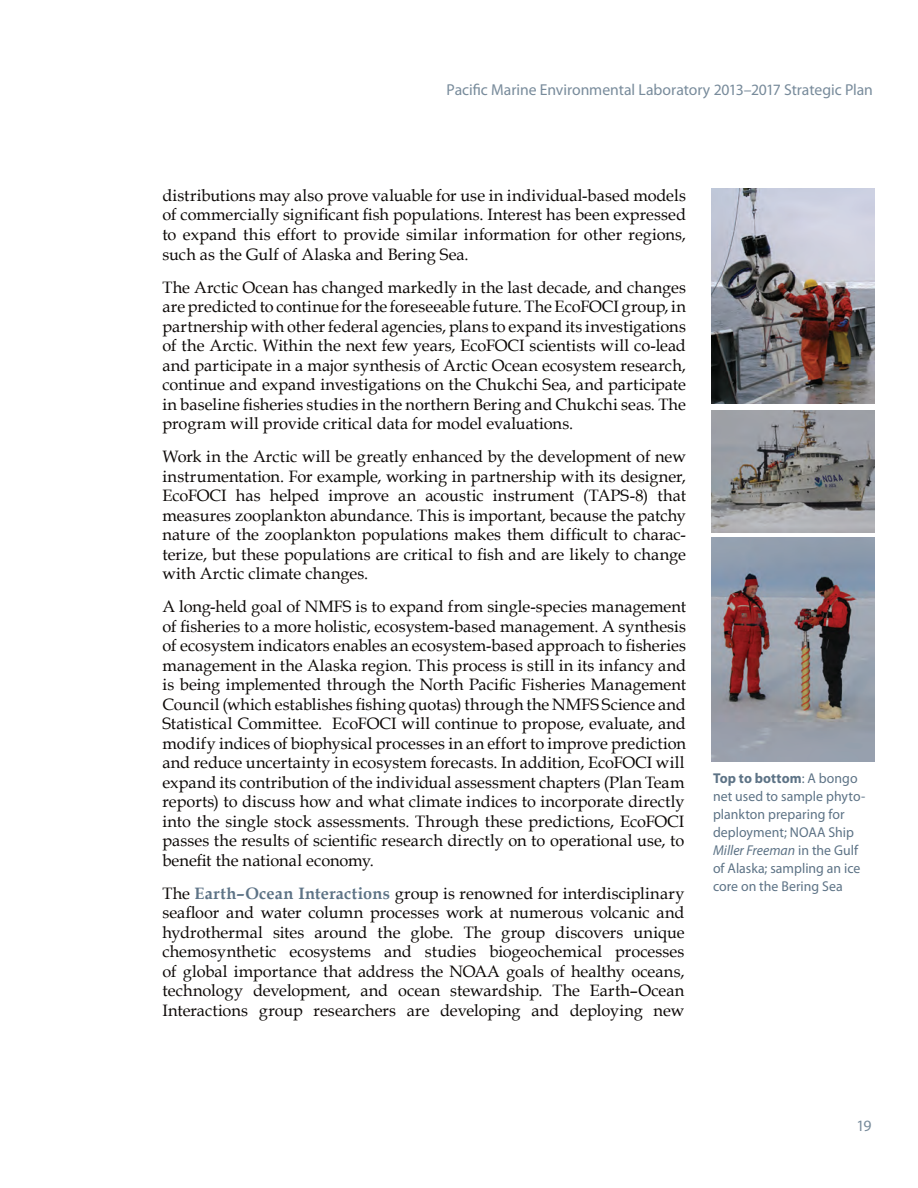
<style>
.page{position:relative;width:918px;height:1188px;background:#fff}
.page>*{position:absolute;margin:0;border:0;box-sizing:border-box;transform-origin:0 0}
.t1{font:16.5px/19.5px "Book Antiqua";color:#0c0806;text-align:justify}
.t2{font:15.9px "Myriad Pro";letter-spacing:-.005em;color:#788b9b}
.t3{font:14.25px/18px "Myriad Pro";letter-spacing:.005em;color:#5d7386}
.s1{font-weight:700;color:#5d7386}
.s2{font-weight:700}
.s3{font-style:italic}
</style>
<div class="page">
<img style="left:712px;top:188px;width:162px;height:215px">
<img style="left:712px;top:538px;width:162px;height:223px">
<img style="left:712px;top:410px;width:162px;height:122px">
<p class="t2" style="left:447px;top:80px;width:428px">Pacific Marine Environmental Laboratory 2013–2017 Strategic Plan</p>
<p class="t1" style="left:162px;top:185px;width:525px">distributions may also prove valuable for use in individual-based models of commercially significant fish populations. Interest has been expressed to expand this effort to provide similar information for other regions, such as the Gulf of Alaska and Bering Sea.</p>
<p class="t1" style="left:162px;top:277px;width:525px">The Arctic Ocean has changed markedly in the last decade, and changes are predicted to continue for the foreseeable future. The EcoFOCI group, in partnership with other federal agencies, plans to expand its investigations of the Arctic. Within the next few years, EcoFOCI scientists will co-lead and participate in a major synthesis of Arctic Ocean ecosystem research, continue and expand investigations on the Chukchi Sea, and participate in baseline fisheries studies in the northern Bering and Chukchi seas. The program will provide critical data for model evaluations.</p>
<p class="t1" style="left:162px;top:446px;width:525px">Work in the Arctic will be greatly enhanced by the development of new instrumentation. For example, working in partnership with its designer, EcoFOCI has helped improve an acoustic instrument (TAPS-8) that measures zooplankton abundance. This is important, because the patchy nature of the zooplankton populations makes them difficult to charac&shy;terize, but these populations are critical to fish and are likely to change with Arctic climate changes.</p>
<p class="t1" style="left:162px;top:596px;width:525px">A long-held goal of NMFS is to expand from single-species management of fisheries to a more holistic, ecosystem-based management. A synthesis of ecosystem indicators enables an ecosystem-based approach to fisheries management in the Alaska region. This process is still in its infancy and is being implemented through the North Pacific Fisheries Management Council (which establishes fishing quotas) through the NMFS Science and Statistical Committee. EcoFOCI will continue to propose, evaluate, and modify indices of biophysical processes in an effort to improve prediction and reduce uncertainty in ecosystem forecasts. In addition, EcoFOCI will expand its contribution of the individual assessment chapters (Plan Team reports) to discuss how and what climate indices to incorporate directly into the single stock assessments. Through these predictions, EcoFOCI passes the results of scientific research directly on to operational use, to benefit the national economy.</p>
<p class="t1" style="left:162px;top:883px;width:524px">The <span class="s1">Earth–Ocean Interactions</span> group is renowned for interdisciplinary seafloor and water column processes work at numerous volcanic and hydrothermal sites around the globe. The group discovers unique chemosynthetic ecosystems and studies biogeochemical processes of global importance that address the NOAA goals of healthy oceans, technology development, and ocean stewardship. The Earth–Ocean Interactions group researchers are developing and deploying new</p>
<p class="t3" style="left:713px;top:769px;width:154px"><span class="s2">Top to bottom</span>: A bongo net used to sample phyto&shy;plankton preparing for deployment; NOAA Ship<br><span class="s3">Miller Freeman</span> in the Gulf of Alaska; sampling an ice core on the Bering Sea</p>
<p class="t2" style="left:856px;top:1116px;width:17px">19</p>
</div>
